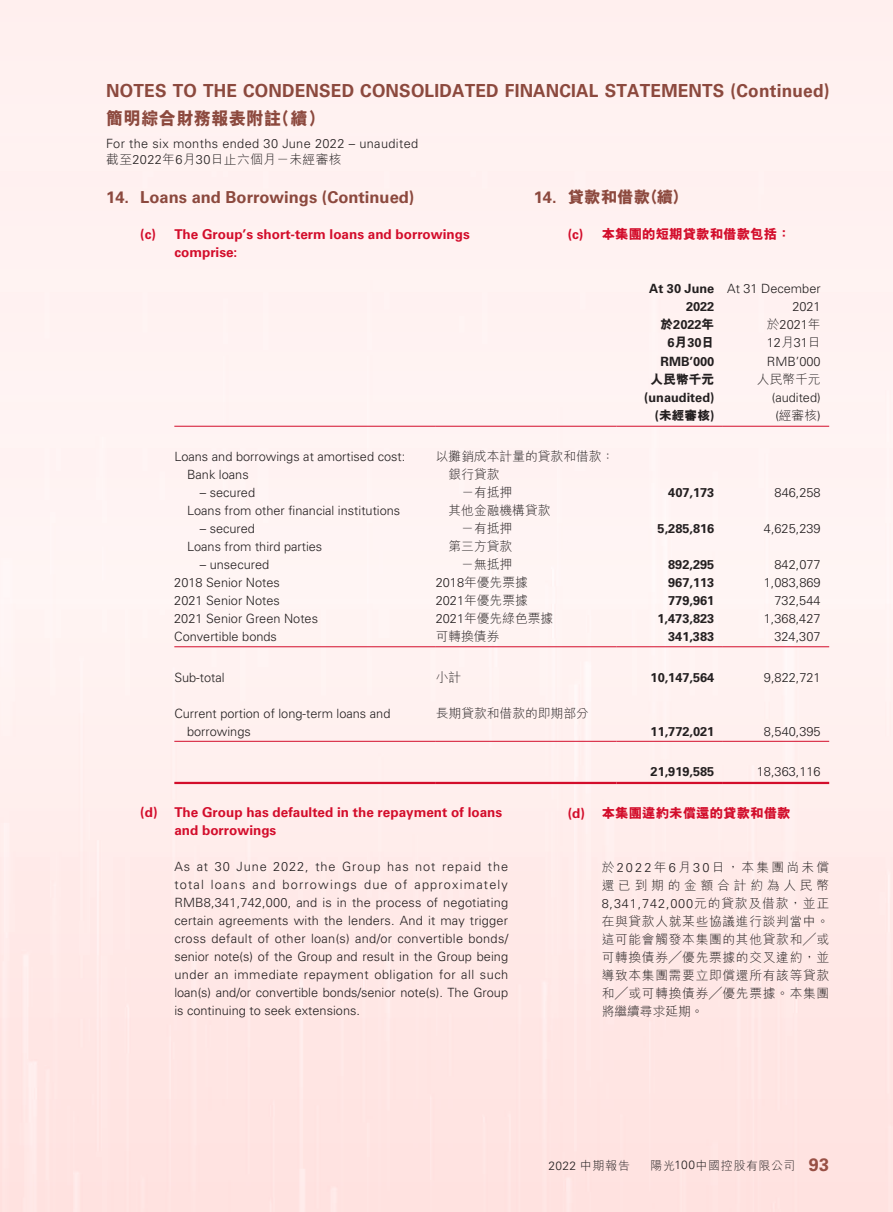
<style>
.page{position:relative;width:893px;height:1212px;background:#fff0ef}
.page>*{position:absolute;margin:0;border:0;box-sizing:border-box;transform-origin:0 0}
.t1{font:700 18px "Univers LT Std";letter-spacing:.01em;color:#8c493e;scale:.96 1}
.t2{font:800 18px "M Hei HK";letter-spacing:.015em;color:#8c493e;scale:.96 1}
.t3{font:700 16.5px "Univers LT Std";color:#8c493e}
.t4{font:800 16.5px "M Hei HK";color:#8c493e}
.t5{font:700 13.5px/18px "Univers LT Std";color:#d30d2b}
.t6{font:800 13.5px "M Hei HK";color:#d30d2b}
.t7{font:300 12.75px/18px "Univers LT Std";color:#231f20}
.t8{font:300 12.75px/18px "M Hei HK";color:#231f20;text-align:justify}
.t9{font:700 12.75px/18px "Univers LT Std";color:#231f20;text-align:right}
.t10{font:300 12.75px "Univers LT Std";letter-spacing:.03em;color:#231f20}
.t11{font:300 12.75px/18px "M Hei HK";letter-spacing:.295em;color:#231f20}
.t12{font:300 12.75px "Univers LT Std";letter-spacing:.065em;color:#231f20}
.t13{font:300 12.75px "M Hei HK";letter-spacing:.03em;color:#231f20}
.t14{font:800 12.75px "M Hei HK";color:#231f20}
.t15{font:300 12px "M Hei HK";letter-spacing:.045em;color:#231f20}
.t16{font:300 12px "Univers LT Std";color:#231f20}
.s1{font-family:"Univers LT Std"}
.s2{font-family:"Univers LT Std";font-weight:700}
.s3{font-family:"M Hei HK";font-weight:800}
.s4{font-family:"M Hei HK"}
.s5{font-family:"Univers LT Std";font-weight:700;font-size:18px;color:#985045}
</style>
<div class="page">
<hr style="left:174px;top:426px;width:262px;height:1px;background:#d30d2b">
<hr style="left:436px;top:426px;width:181px;height:1px;background:#d30d2b">
<hr style="left:617px;top:426px;width:106px;height:1px;background:#d30d2b">
<hr style="left:723px;top:426px;width:106px;height:1px;background:#d30d2b">
<hr style="left:174px;top:646px;width:262px;height:1px;background:#d30d2b">
<hr style="left:436px;top:646px;width:181px;height:1px;background:#d30d2b">
<hr style="left:617px;top:646px;width:106px;height:1px;background:#d30d2b">
<hr style="left:723px;top:646px;width:106px;height:1px;background:#d30d2b">
<hr style="left:174px;top:741px;width:262px;height:1px;background:#d30d2b">
<hr style="left:436px;top:741px;width:181px;height:1px;background:#d30d2b">
<hr style="left:617px;top:741px;width:106px;height:1px;background:#d30d2b">
<hr style="left:723px;top:741px;width:106px;height:1px;background:#d30d2b">
<hr style="left:174px;top:782px;width:262px;height:2px;background:#d30d2b">
<hr style="left:436px;top:782px;width:181px;height:2px;background:#d30d2b">
<hr style="left:617px;top:782px;width:106px;height:2px;background:#d30d2b">
<hr style="left:723px;top:782px;width:106px;height:2px;background:#d30d2b">
<h1 class="t1" style="left:106px;top:80px;width:755px">NOTES TO THE CONDENSED CONSOLIDATED FINANCIAL STATEMENTS (Continued)</h1>
<h1 class="t2" style="left:106px;top:110px;width:230px">簡明綜合財務報表附註（續）</h1>
<p class="t10" style="left:106px;top:136px;width:313px">For the six months ended 30 June 2022 – unaudited</p>
<p class="t13" style="left:106px;top:153px;width:237px">截至<span class="s1">2022</span>年<span class="s1">6</span>月<span class="s1">30</span>日止六個月－未經審核</p>
<p class="t3" style="left:106px;top:188px;width:310px">14. Loans and Borrowings (Continued)</p>
<p class="t5" style="left:174px;top:226px;width:297px;text-indent:-34px">(c) The Group’s short-term loans and borrowings comprise:</p>
<p class="t4" style="left:534px;top:189px;width:156px"><span class="s2">14.</span> 貸款和借款（續）</p>
<p class="t6" style="left:568px;top:228px;width:225px"><span class="s2">(c)</span> 本集團的短期貸款和借款包括：</p>
<p class="t9" style="left:649px;top:280px;width:67px">At 30 June<br>2022</p>
<p class="t7" style="left:727px;top:280px;width:95px;text-align:right">At 31 December<br>2021</p>
<p class="t9" style="left:660px;top:316px;width:55px;text-align:center"><span class="s3">於</span>2022<span class="s3">年<br></span>6<span class="s3">月</span>30<span class="s3">日</span></p>
<p class="t7" style="left:767px;top:316px;width:55px"><span class="s4">於</span>2021<span class="s4">年<br></span>12<span class="s4">月</span>31<span class="s4">日</span></p>
<p class="t9" style="left:660px;top:353px;width:55px">RMB’000</p>
<p class="t7" style="left:767px;top:353px;width:55px">RMB’000</p>
<p class="t14" style="left:651px;top:373px;width:65px">人民幣千元</p>
<p class="t8" style="left:757px;top:371px;width:65px">人民幣千元</p>
<p class="t9" style="left:644px;top:389px;width:72px">(unaudited)</p>
<p class="t7" style="left:772px;top:389px;width:50px">(audited)</p>
<p class="t14" style="left:655px;top:409px;width:61px"><span class="s2">(</span>未經審核<span class="s2">)</span></p>
<p class="t8" style="left:775px;top:407px;width:47px"><span class="s1">(</span>經審核<span class="s1">)</span></p>
<p class="t7" style="left:174px;top:447px;width:232px">Loans and borrowings at amortised cost:</p>
<p class="t8" style="left:436px;top:447px;width:180px">以攤銷成本計量的貸款和借款：</p>
<p class="t7" style="left:187px;top:465px;width:63px">Bank loans</p>
<p class="t8" style="left:449px;top:465px;width:52px">銀行貸款</p>
<p class="t7" style="left:200px;top:483px;width:57px">– secured</p>
<p class="t8" style="left:461px;top:483px;width:52px">－有抵押</p>
<p class="t9" style="left:668px;top:484px;width:48px">407,173</p>
<p class="t7" style="left:775px;top:483px;width:48px">846,258</p>
<p class="t7" style="left:187px;top:501px;width:215px">Loans from other financial institutions</p>
<p class="t8" style="left:449px;top:501px;width:103px">其他金融機構貸款</p>
<p class="t7" style="left:200px;top:519px;width:57px">– secured</p>
<p class="t8" style="left:461px;top:519px;width:52px">－有抵押</p>
<p class="t9" style="left:658px;top:520px;width:58px">5,285,816</p>
<p class="t7" style="left:764px;top:519px;width:58px">4,625,239</p>
<p class="t7" style="left:187px;top:537px;width:137px">Loans from third parties</p>
<p class="t8" style="left:449px;top:537px;width:65px">第三方貸款</p>
<p class="t7" style="left:200px;top:555px;width:71px">– unsecured</p>
<p class="t8" style="left:461px;top:555px;width:52px">－無抵押</p>
<p class="t9" style="left:668px;top:556px;width:48px">892,295</p>
<p class="t7" style="left:774px;top:555px;width:48px">842,077</p>
<p class="t7" style="left:174px;top:573px;width:107px">2018 Senior Notes</p>
<p class="t8" style="left:436px;top:573px;width:94px"><span class="s1">2018</span>年優先票據</p>
<p class="t9" style="left:668px;top:574px;width:48px">967,113</p>
<p class="t7" style="left:764px;top:573px;width:58px">1,083,869</p>
<p class="t7" style="left:174px;top:591px;width:107px">2021 Senior Notes</p>
<p class="t8" style="left:436px;top:591px;width:94px"><span class="s1">2021</span>年優先票據</p>
<p class="t9" style="left:668px;top:592px;width:48px">779,961</p>
<p class="t7" style="left:774px;top:591px;width:48px">732,544</p>
<p class="t7" style="left:174px;top:609px;width:145px">2021 Senior Green Notes</p>
<p class="t8" style="left:436px;top:609px;width:119px"><span class="s1">2021</span>年優先綠色票據</p>
<p class="t9" style="left:657px;top:610px;width:58px">1,473,823</p>
<p class="t7" style="left:764px;top:609px;width:58px">1,368,427</p>
<p class="t7" style="left:174px;top:627px;width:104px">Convertible bonds</p>
<p class="t8" style="left:436px;top:627px;width:65px">可轉換債券</p>
<p class="t9" style="left:668px;top:628px;width:48px">341,383</p>
<p class="t7" style="left:774px;top:627px;width:48px">324,307</p>
<p class="t7" style="left:174px;top:668px;width:52px">Sub-total</p>
<p class="t8" style="left:436px;top:668px;width:27px">小計</p>
<p class="t9" style="left:651px;top:668px;width:65px">10,147,564</p>
<p class="t7" style="left:764px;top:668px;width:58px">9,822,721</p>
<p class="t7" style="left:187px;top:704px;width:205px;text-indent:-13px">Current portion of long-term loans and borrowings</p>
<p class="t8" style="left:436px;top:704px;width:154px">長期貸款和借款的即期部分</p>
<p class="t9" style="left:651px;top:722px;width:65px">11,772,021</p>
<p class="t7" style="left:764px;top:722px;width:58px">8,540,395</p>
<p class="t9" style="left:651px;top:763px;width:65px">21,919,585</p>
<p class="t7" style="left:757px;top:762px;width:65px">18,363,116</p>
<p class="t5" style="left:174px;top:803px;width:329px;text-indent:-34px">(d) The Group has defaulted in the repayment of loans and borrowings</p>
<p class="t7" style="left:174px;top:857px;width:335px;text-align:justify">As at 30 June 2022, the Group has not repaid the total loans and borrowings due of approximately RMB8,341,742,000, and is in the process of negotiating certain agreements with the lenders. And it may trigger cross default of other loan(s) and/or convertible bonds/ senior note(s) of the Group and result in the Group being under an immediate repayment obligation for all such loan(s) and/or convertible bonds/senior note(s). The Group is continuing to seek extensions.</p>
<p class="t6" style="left:568px;top:807px;width:225px"><span class="s2">(d)</span> 本集團違約未償還的貸款和借款</p>
<p class="t11" style="left:602px;top:858px;width:229px">於<span class="s1">2022</span>年<span class="s1">6</span>月<span class="s1">30</span>日，本集團尚未償還已到期的金額合計約為人民幣</p>
<p class="t12" style="left:602px;top:896px;width:229px">8,341,742,000<span class="s4">元的貸款及借款，並正</span></p>
<p class="t8" style="left:602px;top:912px;width:229px">在與貸款人就某些協議進行談判當中。這可能會觸發本集團的其他貸款和╱或可轉換債券╱優先票據的交叉違約，並導致本集團需要立即償還所有該等貸款和╱或可轉換債券╱優先票據。本集團將繼續尋求延期。</p>
<p class="t16" style="left:548px;top:1158px;width:83px">2022 <span class="s4">中期報告</span></p>
<p class="t15" style="left:650px;top:1159px;width:180px">陽光<span class="s1">100</span>中國控股有限公司 <span class="s5">93</span></p>
</div>
